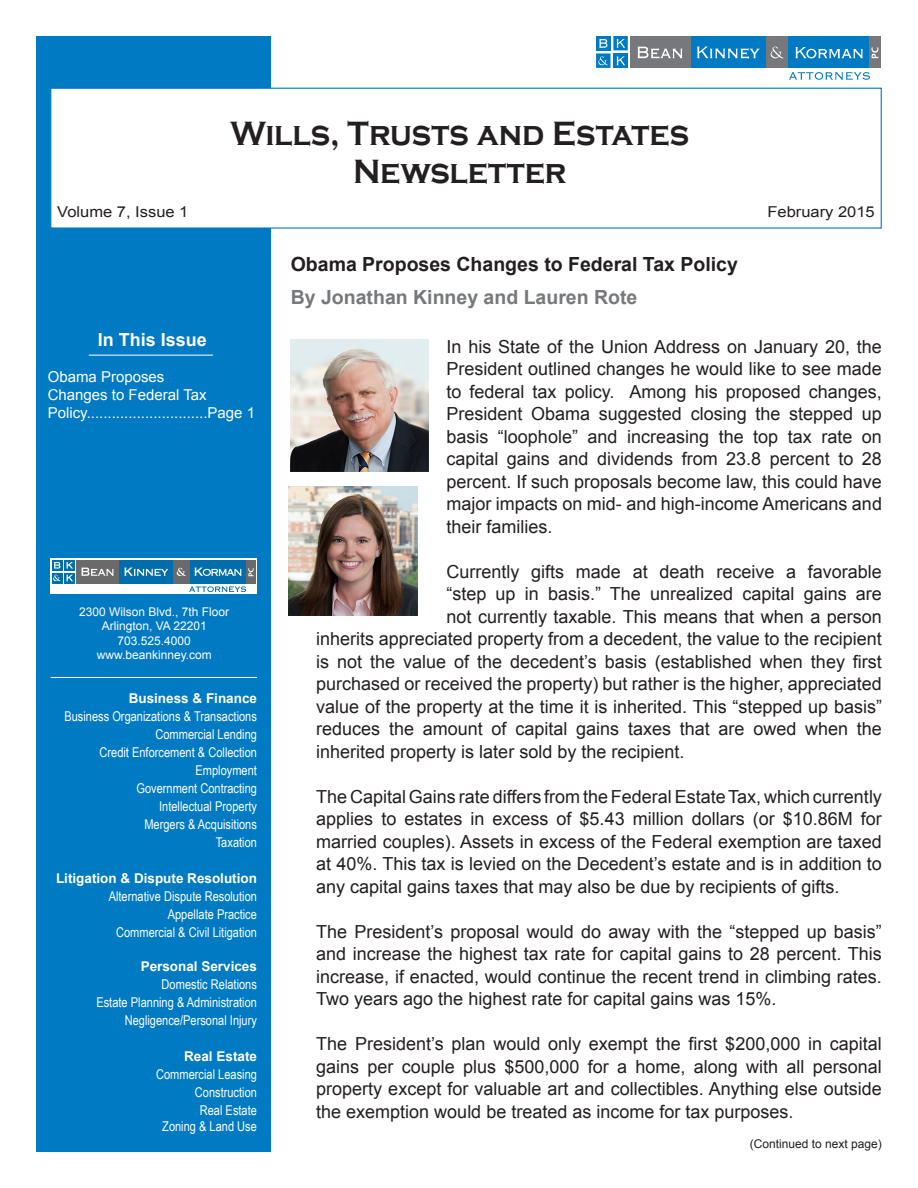
<style>
.page{position:relative;width:918px;height:1188px;background:#fff}
.page>*{position:absolute;margin:0;border:0;box-sizing:border-box;transform-origin:0 0}
.t1{font:700 34.65px "Copperplate Gothic";color:#231f20;scale:.91 1}
.t2{font:700 19.5px "Arial";color:#231f20}
.t3{font:700 19.5px "Arial";color:#76787b}
.t4{font:18px/22.5px "Arial";color:#231f20;text-align:justify}
.t5{font:700 18px "Arial";color:#fff}
.t6{font:15px/18px "Arial";color:#fff}
.t7{font:15px "Arial";color:#231f20;scale:1.1 1}
.t8{font:13.5px "Arial Narrow";color:#fff}
.t9{font:700 13.5px "Arial";color:#fff}
.t10{font:12px "Arial";color:#fff}
.t11{font:12px "Arial";color:#231f20}
</style>
<div class="page">
<div style="left:37px;top:36px;width:234px;height:1116px;background:#007ac2"></div>
<div style="left:50px;top:88px;width:832px;height:141px;background:#fff;border:1px solid #007ac2"></div>
<hr style="left:89px;top:355px;width:124px;height:1px;background:#fff">
<div style="left:50px;top:558px;width:207px;height:36px;background:#fff"></div>
<div style="left:76px;top:560px;width:43px;height:23px;background:#6a6a6a"></div>
<div style="left:119px;top:560px;width:54px;height:23px;background:#006ead"></div>
<div style="left:189px;top:560px;width:58px;height:23px;background:#006ead"></div>
<div style="left:173px;top:560px;width:16px;height:23px;background:#6a6a6a"></div>
<div style="left:247px;top:560px;width:9px;height:23px;background:#6a6a6a"></div>
<div style="left:52px;top:560px;width:10px;height:11px;background:#006ead"></div>
<svg style="left:52px;top:573px;width:10px;height:11px"></svg>
<div style="left:64px;top:560px;width:11px;height:11px;background:#006ead"></div>
<svg style="left:64px;top:573px;width:11px;height:11px"></svg>
<svg style="left:54px;top:562px;width:6px;height:7px"></svg>
<svg style="left:81px;top:568px;width:161px;height:8px"></svg>
<svg style="left:53px;top:575px;width:7px;height:6px"></svg>
<svg style="left:66px;top:562px;width:7px;height:7px"></svg>
<svg style="left:66px;top:575px;width:7px;height:6px"></svg>
<svg style="left:189px;top:586px;width:57px;height:6px"></svg>
<svg style="left:248px;top:568px;width:6px;height:8px"></svg>
<hr style="left:51px;top:677px;width:206px;height:1px;background:#fff">
<div style="left:631px;top:36px;width:60px;height:32px;background:#76787b"></div>
<div style="left:765px;top:36px;width:25px;height:32px;background:#76787b"></div>
<div style="left:869px;top:36px;width:12px;height:32px;background:#76787b"></div>
<div style="left:596px;top:36px;width:15px;height:14px;background:#007ac2"></div>
<svg style="left:871px;top:47px;width:7px;height:11px"></svg>
<div style="left:691px;top:36px;width:75px;height:32px;background:#007ac2"></div>
<div style="left:789px;top:36px;width:80px;height:32px;background:#007ac2"></div>
<svg style="left:613px;top:53px;width:15px;height:15px"></svg>
<div style="left:613px;top:36px;width:15px;height:14px;background:#007ac2"></div>
<svg style="left:599px;top:39px;width:8px;height:9px"></svg>
<svg style="left:617px;top:57px;width:8px;height:8px"></svg>
<svg style="left:617px;top:39px;width:8px;height:9px"></svg>
<div style="left:596px;top:53px;width:15px;height:15px;background:#007ac2"></div>
<svg style="left:598px;top:56px;width:10px;height:9px"></svg>
<svg style="left:637px;top:47px;width:45px;height:12px"></svg>
<svg style="left:697px;top:47px;width:63px;height:12px"></svg>
<svg style="left:771px;top:47px;width:13px;height:11px"></svg>
<svg style="left:795px;top:47px;width:68px;height:11px"></svg>
<svg style="left:789px;top:72px;width:81px;height:8px"></svg>
<img style="left:291px;top:340px;width:137px;height:131px">
<img style="left:288px;top:486px;width:130px;height:130px">
<p class="t1" style="left:230px;top:115px;width:506px">Wills, Trusts and Estates</p>
<p class="t1" style="left:353px;top:152px;width:236px">Newsletter</p>
<p class="t7" style="left:57px;top:202px;width:121px">Volume 7, Issue 1</p>
<p class="t7" style="left:767px;top:202px;width:99px">February 2015</p>
<p class="t5" style="left:98px;top:328px;width:111px">In This Issue</p>
<p class="t6" style="left:48px;top:368px;width:209px">Obama Proposes<br>Changes to Federal Tax<br>Policy.............................Page 1</p>
<p class="t10" style="left:79px;top:604px;width:152px">2300 Wilson Blvd., 7th Floor</p>
<p class="t10" style="left:102px;top:618px;width:107px">Arlington, VA 22201</p>
<p class="t10" style="left:118px;top:633px;width:75px">703.525.4000</p>
<p class="t10" style="left:97px;top:647px;width:117px">www.beankinney.com</p>
<p class="t9" style="left:129px;top:689px;width:130px">Business &amp; Finance</p>
<p class="t8" style="left:64px;top:706px;width:194px">Business Organizations &amp; Transactions</p>
<p class="t8" style="left:156px;top:724px;width:103px">Commercial Lending</p>
<p class="t8" style="left:100px;top:742px;width:159px">Credit Enforcement &amp; Collection</p>
<p class="t8" style="left:195px;top:760px;width:63px">Employment</p>
<p class="t8" style="left:136px;top:778px;width:122px">Government Contracting</p>
<p class="t8" style="left:159px;top:796px;width:99px">Intellectual Property</p>
<p class="t8" style="left:144px;top:814px;width:114px">Mergers &amp; Acquisitions</p>
<p class="t8" style="left:216px;top:832px;width:43px">Taxation</p>
<p class="t9" style="left:56px;top:869px;width:203px">Litigation &amp; Dispute Resolution</p>
<p class="t8" style="left:109px;top:886px;width:150px">Alternative Dispute Resolution</p>
<p class="t8" style="left:168px;top:904px;width:91px">Appellate Practice</p>
<p class="t8" style="left:116px;top:922px;width:142px">Commercial &amp; Civil Litigation</p>
<p class="t9" style="left:141px;top:957px;width:118px">Personal Services</p>
<p class="t8" style="left:162px;top:974px;width:97px">Domestic Relations</p>
<p class="t8" style="left:96px;top:992px;width:162px">Estate Planning &amp; Administration</p>
<p class="t8" style="left:125px;top:1010px;width:134px">Negligence/Personal Injury</p>
<p class="t9" style="left:184px;top:1047px;width:74px">Real Estate</p>
<p class="t8" style="left:156px;top:1064px;width:102px">Commercial Leasing</p>
<p class="t8" style="left:195px;top:1082px;width:64px">Construction</p>
<p class="t8" style="left:200px;top:1100px;width:59px">Real Estate</p>
<p class="t8" style="left:162px;top:1117px;width:96px">Zoning &amp; Land Use</p>
<p class="t2" style="left:291px;top:251px;width:449px">Obama Proposes Changes to Federal Tax Policy</p>
<p class="t3" style="left:291px;top:284px;width:348px">By Jonathan Kinney and Lauren Rote</p>
<p class="t4" style="left:446px;top:335px;width:437px">In his State of the Union Address on January 20, the President outlined changes he would like to see made to federal tax policy. Among his proposed changes, President Obama suggested closing the stepped up basis “loophole” and increasing the top tax rate on capital gains and dividends from 23.8 percent to 28 percent. If such proposals become law, this could have major impacts on mid- and high-income Americans and their families.</p>
<p class="t4" style="left:446px;top:560px;width:437px">Currently gifts made at death receive a favorable</p>
<p class="t4" style="left:446px;top:583px;width:437px">“step up in basis.” The unrealized capital gains are</p>
<p class="t4" style="left:446px;top:605px;width:437px">not currently taxable. This means that when a person</p>
<p class="t4" style="left:316px;top:628px;width:567px">inherits appreciated property from a decedent, the value to the recipient</p>
<p class="t4" style="left:316px;top:650px;width:567px">is not the value of the decedent’s basis (established when they first</p>
<p class="t4" style="left:316px;top:673px;width:567px">purchased or received the property) but rather is the higher, appreciated</p>
<p class="t4" style="left:316px;top:695px;width:567px">value of the property at the time it is inherited. This “stepped up basis”</p>
<p class="t4" style="left:316px;top:718px;width:567px">reduces the amount of capital gains taxes that are owed when the</p>
<p class="t4" style="left:316px;top:740px;width:370px">inherited property is later sold by the recipient.</p>
<p class="t4" style="left:316px;top:785px;width:567px">The Capital Gains rate differs from the Federal Estate Tax, which currently applies to estates in excess of $5.43 million dollars (or $10.86M for married couples). Assets in excess of the Federal exemption are taxed at 40%. This tax is levied on the Decedent’s estate and is in addition to any capital gains taxes that may also be due by recipients of gifts.</p>
<p class="t4" style="left:316px;top:920px;width:567px">The President’s proposal would do away with the “stepped up basis” and increase the highest tax rate for capital gains to 28 percent. This increase, if enacted, would continue the recent trend in climbing rates.<br>Two years ago the highest rate for capital gains was 15%.</p>
<p class="t4" style="left:316px;top:1033px;width:567px">The President’s plan would only exempt the first $200,000 in capital gains per couple plus $500,000 for a home, along with all personal property except for valuable art and collectibles. Anything else outside the exemption would be treated as income for tax purposes.</p>
<p class="t11" style="left:750px;top:1136px;width:134px">(Continued to next page)</p>
</div>
